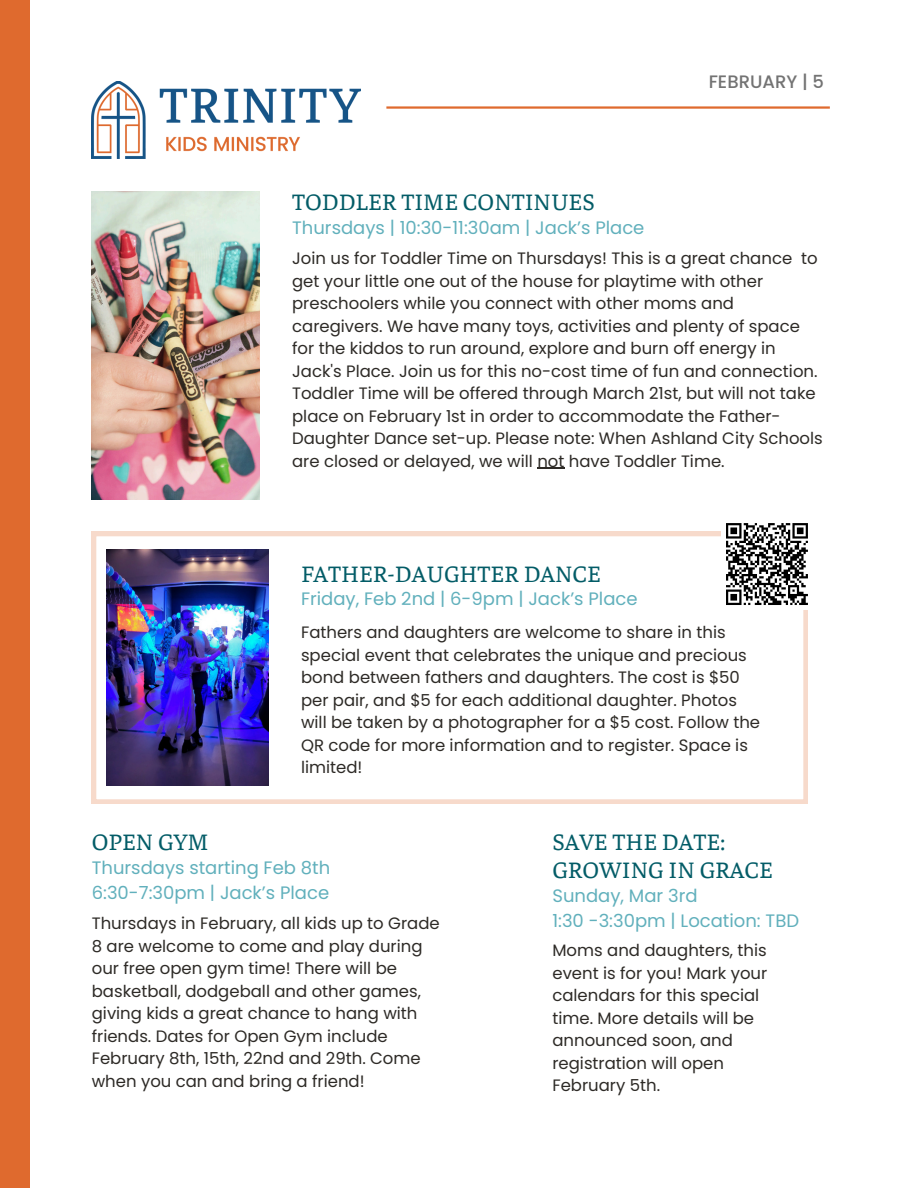
<style>
.page{position:relative;width:918px;height:1188px;background:#fff}
.page>*{position:absolute;margin:0;border:0;box-sizing:border-box;transform-origin:0 0}
.t1{font:24px/28.2px "Faustina";color:#035c67}
.t2{font:18px "Poppins";color:#61b0bc}
.t3{font:500 18px "Poppins";color:#737373}
.t4{font:16.5px/22.5px "Poppins";color:#2d2a26}
</style>
<div class="page">
<hr style="left:386px;top:106px;width:444px;height:3px;background:#df6a2e">
<img style="left:92px;top:82px;width:269px;height:76px">
<svg style="left:92px;top:532px;width:715px;height:272px"></svg>
<div style="left:0;top:0;width:30px;height:1188px;background:#df6a2e"></div>
<svg style="left:537px;top:468px;width:27px;height:1px"></svg>
<img style="left:106px;top:550px;width:162px;height:236px">
<img style="left:92px;top:191px;width:167px;height:309px">
<div style="left:722px;top:519px;width:90px;height:90px;background:#fff"></div>
<svg style="left:726px;top:523px;width:82px;height:82px"></svg>
<p class="t1" style="left:292px;top:186px;width:304px">TODDLER TIME CONTINUES</p>
<p class="t2" style="left:292px;top:215px;width:354px">Thursdays | 10:30-11:30am | Jack’s Place</p>
<h2 class="t3" style="left:709px;top:69px;width:117px">FEBRUARY | 5</h2>
<p class="t4" style="left:292px;top:247px;width:532px">Join us for Toddler Time on Thursdays! This is a great chance to get your little one out of the house for playtime with other preschoolers while you connect with other moms and caregivers. We have many toys, activities and plenty of space for the kiddos to run around, explore and burn off energy in Jack's Place. Join us for this no-cost time of fun and connection.<br>Toddler Time will be offered through March 21st, but will not take place on February 1st in order to accommodate the Father-Daughter Dance set-up. Please note: When Ashland City Schools are closed or delayed, we will not have Toddler Time.</p>
<h1 class="t1" style="left:301px;top:558px;width:302px">FATHER-DAUGHTER DANCE</h1>
<p class="t2" style="left:301px;top:587px;width:338px">Friday, Feb 2nd | 6-9pm | Jack’s Place</p>
<h1 class="t4" style="left:301px;top:621px;width:461px">Fathers and daughters are welcome to share in this special event that celebrates the unique and precious bond between fathers and daughters. The cost is $50 per pair, and $5 for each additional daughter. Photos will be taken by a photographer for a $5 cost. Follow the QR code for more information and to register. Space is limited!</h1>
<p class="t1" style="left:92px;top:826px;width:118px">OPEN GYM</p>
<p class="t1" style="left:552px;top:826px;width:222px">SAVE THE DATE:<br>GROWING IN GRACE</p>
<p class="t2" style="left:92px;top:855px;width:240px">Thursdays starting Feb 8th</p>
<h1 class="t2" style="left:92px;top:880px;width:239px">6:30-7:30pm | Jack’s Place</h1>
<p class="t2" style="left:552px;top:884px;width:147px">Sunday, Mar 3rd</p>
<p class="t2" style="left:552px;top:908px;width:248px">1:30 -3:30pm | Location: TBD</p>
<p class="t4" style="left:92px;top:912px;width:349px">Thursdays in February, all kids up to Grade 8 are welcome to come and play during our free open gym time! There will be basketball, dodgeball and other games, giving kids a great chance to hang with friends. Dates for Open Gym include February 8th, 15th, 22nd and 29th. Come when you can and bring a friend!</p>
<h1 class="t4" style="left:552px;top:939px;width:216px">Moms and daughters, this event is for you! Mark your calendars for this special time. More details will be announced soon, and registration will open<br>February 5th.</h1>
</div>
